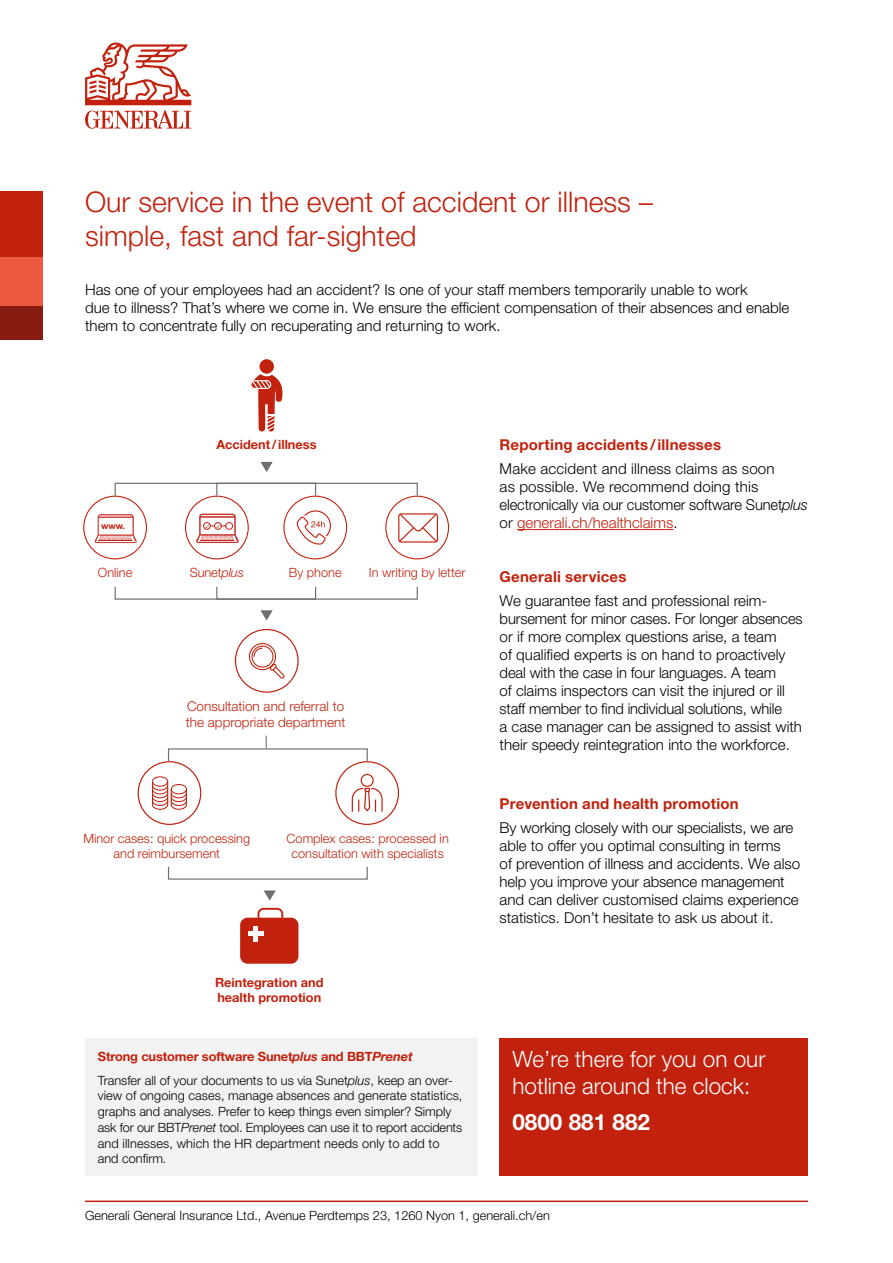
<style>
.page{position:relative;width:893px;height:1263px;background:#fff}
.page>*{position:absolute;margin:0;border:0;box-sizing:border-box;transform-origin:0 0}
.t1{font:300 28.5px/34.2px "Helvetica Neue LT Std";color:#c1210d}
.t2{font:300 22.5px/27px "Helvetica Neue LT Std";color:#fff}
.t3{font:700 22.5px "Helvetica Neue LT Std";color:#fff}
.t4{font:300 15px/18px "Helvetica Neue LT Std";color:#000}
.t5{font:700 15px "Helvetica Neue LT Std";letter-spacing:.015em;color:#c1210d}
.t6{font:300 13.5px/16.2px "Helvetica Neue LT Std";color:#c1210d}
.t7{font:300 12.75px/15.8px "Helvetica Neue LT Std";color:#000}
.t8{font:300 12.75px/15.8px "Helvetica Neue LT Std";color:#c1210d;text-align:center}
.t9{font:700 12.75px/15.8px "Helvetica Neue LT Std";color:#c1210d}
.t10{font:700 9px "Helvetica Neue LT Std";color:#c1210d}
.s1{font-style:italic}
.s2{font-weight:700;color:#c1210d}
.s3{font-weight:700;font-style:italic;color:#c1210d}
.s4{color:#c1210d}
</style>
<div class="page">
<svg style="left:85px;top:43px;width:106px;height:86px"></svg>
<div style="left:0;top:191px;width:43px;height:66px;background:#c1210d"></div>
<div style="left:0;top:257px;width:43px;height:50px;background:#eb5a41"></div>
<div style="left:0;top:307px;width:43px;height:33px;background:#881c11"></div>
<hr style="left:517px;top:529px;width:156px;height:1px;background:#c1210d">
<div style="left:500px;top:1038px;width:308px;height:138px;background:#c1210d"></div>
<div style="left:85px;top:1038px;width:392px;height:138px;background:#f2f2f2"></div>
<svg style="left:398px;top:513px;width:40px;height:30px"></svg>
<div style="left:385px;top:496px;width:64px;height:63px;border:1px solid #c1210d;border-radius:50%"></div>
<svg style="left:296px;top:510px;width:35px;height:35px"></svg>
<div style="left:283px;top:496px;width:64px;height:63px;border:1px solid #c1210d;border-radius:50%"></div>
<div style="left:115px;top:483px;width:303px;height:13px;border:1px solid #706f6f"></div>
<div style="left:115px;top:586px;width:303px;height:14px;border:1px solid #706f6f"></div>
<div style="left:216px;top:483px;width:100px;height:13px;border:1px solid #706f6f"></div>
<div style="left:216px;top:586px;width:100px;height:14px;border:1px solid #706f6f"></div>
<svg style="left:266px;top:736px;width:1px;height:12px"></svg>
<svg style="left:260px;top:610px;width:13px;height:10px"></svg>
<svg style="left:260px;top:462px;width:13px;height:10px"></svg>
<svg style="left:264px;top:890px;width:12px;height:11px"></svg>
<div style="left:152px;top:776px;width:16px;height:11px;border:1px solid #c1210d;border-radius:50%"></div>
<svg style="left:152px;top:782px;width:35px;height:28px"></svg>
<div style="left:171px;top:784px;width:16px;height:10px;border:1px solid #c1210d;border-radius:50%"></div>
<div style="left:138px;top:761px;width:63px;height:64px;border:1px solid #c1210d;border-radius:50%"></div>
<svg style="left:351px;top:787px;width:32px;height:25px"></svg>
<div style="left:361px;top:774px;width:13px;height:13px;border:1px solid #c1210d;border-radius:50%"></div>
<div style="left:335px;top:761px;width:64px;height:64px;border:1px solid #c1210d;border-radius:50%"></div>
<div style="left:168px;top:748px;width:200px;height:14px;border:1px solid #706f6f"></div>
<div style="left:168px;top:866px;width:200px;height:14px;border:1px solid #706f6f"></div>
<div style="left:240px;top:918px;width:58px;height:46px;background:#c1210d;border-radius:7px"></div>
<svg style="left:258px;top:908px;width:25px;height:10px"></svg>
<div style="left:253px;top:926px;width:5px;height:16px;background:#fff"></div>
<div style="left:248px;top:931px;width:16px;height:5px;background:#fff"></div>
<div style="left:259px;top:359px;width:15px;height:15px;background:#c1210d;border-radius:50%"></div>
<svg style="left:250px;top:374px;width:33px;height:58px"></svg>
<svg style="left:249px;top:643px;width:36px;height:36px"></svg>
<div style="left:235px;top:629px;width:64px;height:64px;border:1px solid #c1210d;border-radius:50%"></div>
<svg style="left:95px;top:514px;width:42px;height:29px"></svg>
<div style="left:83px;top:496px;width:64px;height:63px;border:1px solid #c1210d;border-radius:50%"></div>
<svg style="left:196px;top:514px;width:43px;height:29px"></svg>
<div style="left:185px;top:496px;width:64px;height:63px;border:1px solid #c1210d;border-radius:50%"></div>
<hr style="left:85px;top:1200px;width:723px;height:2px;background:#c1210d">
<h1 class="t1" style="left:85px;top:184px;width:570px">Our service in the event of accident or illness – simple, fast and far-sighted</h1>
<p class="t4" style="left:85px;top:280px;width:706px">Has one of your employees had an accident? Is one of your staff members temporarily unable to work<br>due to illness? That’s where we come in. We ensure the efficient compensation of their absences and enable them to concentrate fully on recuperating and returning to work.</p>
<p class="t10" style="left:101px;top:520px;width:25px">www.</p>
<p class="t8" style="left:98px;top:565px;width:36px">Online</p>
<p class="t9" style="left:216px;top:436px;width:102px">Accident/illness</p>
<p class="t8" style="left:190px;top:565px;width:56px">Sunet<span class="s1">plus</span></p>
<p class="t8" style="left:289px;top:565px;width:54px">By phone</p>
<p class="t8" style="left:369px;top:565px;width:98px">In writing by letter</p>
<p class="t6" style="left:186px;top:698px;width:161px">Consultation and referral to the appropriate department</p>
<p class="t8" style="left:83px;top:830px;width:168px">Minor cases: quick processing and reimbursement</p>
<p class="t8" style="left:287px;top:830px;width:164px">Complex cases: processed in consultation with specialists</p>
<p class="t9" style="left:215px;top:974px;width:110px">Reintegration and health promotion</p>
<p class="t7" style="left:98px;top:1045px;width:356px;line-height:23.2px"><span class="s2">Strong customer software Sunet</span><span class="s3">plus</span> <span class="s2">and BBT</span><span class="s3">Prenet<br></span>Transfer all of your documents to us via Sunet<span class="s1">plus</span>, keep an over-</p>
<p class="t7" style="left:98px;top:1087px;width:366px">view of ongoing cases, manage absences and generate statistics, graphs and analyses. Prefer to keep things even simpler? Simply ask for our BBT<span class="s1">Prenet</span> tool. Employees can use it to report accidents and illnesses, which the HR department needs only to add to and confirm.</p>
<p class="t5" style="left:500px;top:435px;width:223px">Reporting accidents/illnesses</p>
<p class="t4" style="left:500px;top:459px;width:310px">Make accident and illness claims as soon<br>as possible. We recommend doing this electronically via our customer software Sunet<span class="s1">plus </span>or <span class="s4">generali.ch/healthclaims</span>.</p>
<p class="t5" style="left:500px;top:567px;width:128px">Generali services</p>
<p class="t4" style="left:500px;top:592px;width:305px">We guarantee fast and professional reim&shy;bursement for minor cases. For longer absences or if more complex questions arise, a team<br>of qualified experts is on hand to proactively deal with the case in four languages. A team<br>of claims inspectors can visit the injured or ill staff member to find individual solutions, while<br>a case manager can be assigned to assist with their speedy reintegration into the workforce.</p>
<p class="t5" style="left:500px;top:794px;width:241px">Prevention and health promotion</p>
<p class="t4" style="left:500px;top:819px;width:302px">By working closely with our specialists, we are able to offer you optimal consulting in terms<br>of prevention of illness and accidents. We also help you improve your absence management and can deliver customised claims experience statistics. Don’t hesitate to ask us about it.</p>
<h2 class="t2" style="left:512px;top:1045px;width:255px">We’re there for you on our hotline around the clock:</h2>
<h2 class="t3" style="left:512px;top:1108px;width:139px">0800 881 882</h2>
<p class="t7" style="left:85px;top:1208px;width:466px">Generali General Insurance Ltd., Avenue Perdtemps 23, 1260 Nyon 1, generali.ch/en</p>
</div>
